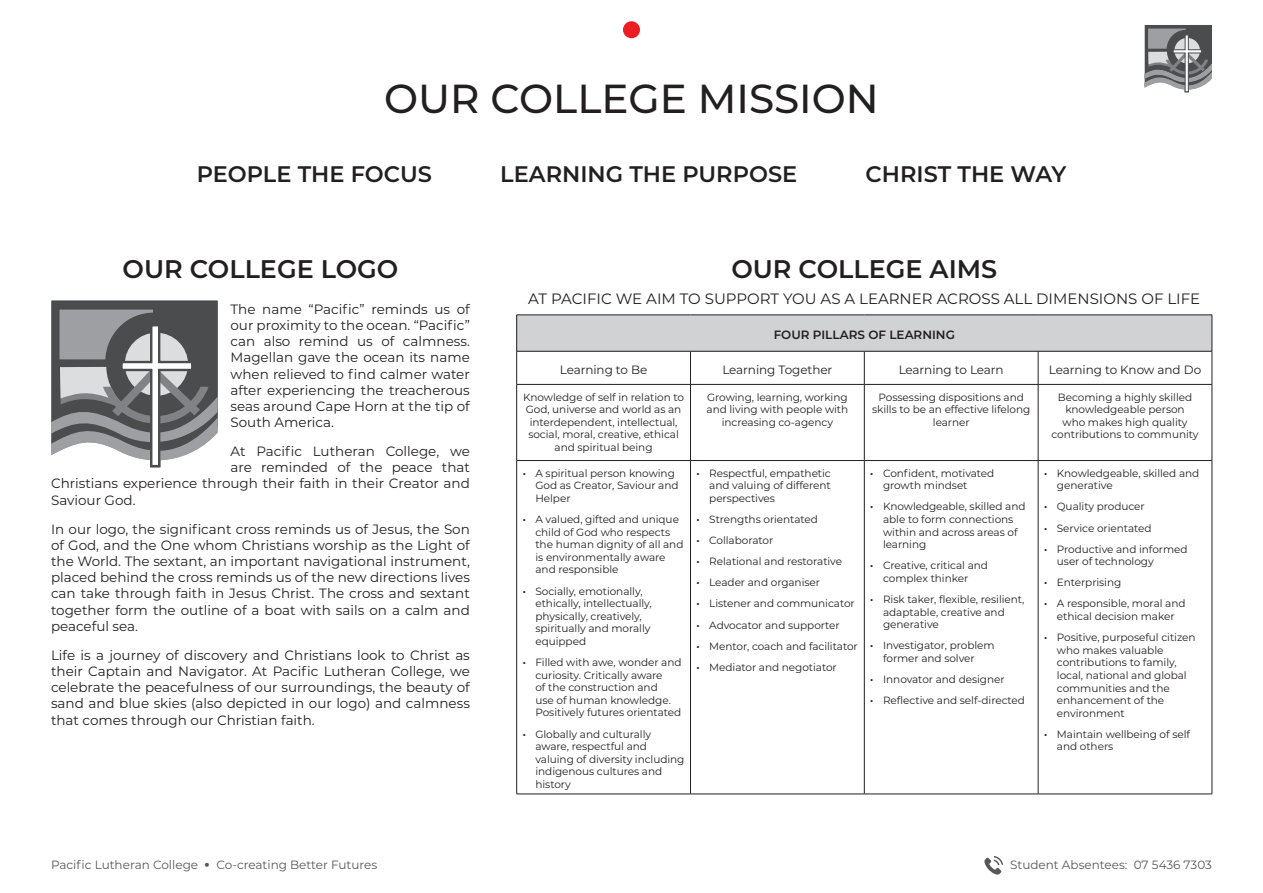
<style>
.page{position:relative;width:1263px;height:893px;background:#fff}
.page>*{position:absolute;margin:0;border:0;box-sizing:border-box;transform-origin:0 0}
.t1{font:500 40.5px "Montserrat";color:#231f20}
.t2{font:600 25.5px "Montserrat";color:#231f20}
.t3{font:600 22.5px "Montserrat";color:#231f20}
.t4{font:15px "Montserrat";color:#231f20}
.t5{font:13.5px/16.2px "Montserrat";color:#231f20;text-align:justify}
.t6{font:12px "Montserrat";color:#57585a}
.t7{font:12px "Montserrat";letter-spacing:-.005em;color:#231f20}
.t8{font:600 12px "Montserrat";color:#231f20}
.t9{font:10.5px/12.6px "Montserrat";letter-spacing:-.005em;color:#231f20}
.s1{font-weight:700}
.s2{font-weight:900}
</style>
<div class="page">
<svg style="left:1145px;top:25px;width:67px;height:68px;background:#8b8c8d"></svg>
<svg style="left:984px;top:856px;width:19px;height:19px"></svg>
<svg style="left:51px;top:301px;width:167px;height:167px;background:#8a8b8d"></svg>
<div style="left:517px;top:315px;width:695px;height:36px;background:#d1d2d4"></div>
<hr style="left:516px;top:315px;width:174px;height:1px;background:#231f20">
<hr style="left:516px;top:315px;width:1px;height:36px;background:#231f20">
<hr style="left:690px;top:315px;width:174px;height:1px;background:#231f20">
<hr style="left:864px;top:315px;width:174px;height:1px;background:#231f20">
<hr style="left:1038px;top:315px;width:174px;height:1px;background:#231f20">
<hr style="left:1212px;top:315px;width:1px;height:36px;background:#231f20">
<hr style="left:516px;top:351px;width:174px;height:1px;background:#231f20">
<hr style="left:516px;top:351px;width:1px;height:33px;background:#231f20">
<hr style="left:690px;top:351px;width:174px;height:1px;background:#231f20">
<hr style="left:690px;top:351px;width:1px;height:33px;background:#231f20">
<hr style="left:864px;top:351px;width:174px;height:1px;background:#231f20">
<hr style="left:864px;top:351px;width:1px;height:33px;background:#231f20">
<hr style="left:1038px;top:351px;width:174px;height:1px;background:#231f20">
<hr style="left:1038px;top:351px;width:1px;height:33px;background:#231f20">
<hr style="left:1212px;top:351px;width:1px;height:33px;background:#231f20">
<hr style="left:516px;top:384px;width:174px;height:1px;background:#231f20">
<hr style="left:516px;top:385px;width:1px;height:75px;background:#231f20">
<hr style="left:690px;top:384px;width:174px;height:1px;background:#231f20">
<hr style="left:690px;top:385px;width:1px;height:75px;background:#231f20">
<hr style="left:864px;top:384px;width:174px;height:1px;background:#231f20">
<hr style="left:864px;top:385px;width:1px;height:75px;background:#231f20">
<hr style="left:1038px;top:384px;width:174px;height:1px;background:#231f20">
<hr style="left:1038px;top:385px;width:1px;height:75px;background:#231f20">
<hr style="left:1212px;top:385px;width:1px;height:75px;background:#231f20">
<hr style="left:516px;top:460px;width:174px;height:1px;background:#231f20">
<hr style="left:516px;top:461px;width:1px;height:333px;background:#231f20">
<hr style="left:690px;top:460px;width:174px;height:1px;background:#231f20">
<hr style="left:690px;top:461px;width:1px;height:333px;background:#231f20">
<hr style="left:864px;top:460px;width:174px;height:1px;background:#231f20">
<hr style="left:864px;top:461px;width:1px;height:333px;background:#231f20">
<hr style="left:1038px;top:460px;width:174px;height:1px;background:#231f20">
<hr style="left:1038px;top:461px;width:1px;height:333px;background:#231f20">
<hr style="left:1212px;top:461px;width:1px;height:333px;background:#231f20">
<hr style="left:516px;top:794px;width:174px;height:1px;background:#231f20">
<hr style="left:690px;top:794px;width:174px;height:1px;background:#231f20">
<hr style="left:864px;top:794px;width:174px;height:1px;background:#231f20">
<hr style="left:1038px;top:794px;width:174px;height:1px;background:#231f20">
<div style="left:623px;top:21px;width:17px;height:17px;background:#ee1d23;border-radius:50%"></div>
<h1 class="t1" style="left:384px;top:70px;width:496px">OUR COLLEGE MISSION</h1>
<h3 class="t3" style="left:197px;top:158px;width:237px">PEOPLE THE FOCUS</h3>
<h3 class="t3" style="left:500px;top:158px;width:298px">LEARNING THE PURPOSE</h3>
<h3 class="t3" style="left:866px;top:158px;width:202px">CHRIST THE WAY</h3>
<h2 class="t2" style="left:123px;top:251px;width:277px">OUR COLLEGE LOGO</h2>
<h2 class="t2" style="left:731px;top:251px;width:267px">OUR COLLEGE AIMS</h2>
<h3 class="t4" style="left:528px;top:289px;width:673px">AT PACIFIC WE AIM TO SUPPORT YOU AS A LEARNER ACROSS ALL DIMENSIONS OF LIFE</h3>
<p class="t8" style="left:774px;top:326px;width:183px">FOUR PILLARS OF LEARNING</p>
<p class="t7" style="left:560px;top:361px;width:89px">Learning to Be</p>
<p class="t7" style="left:722px;top:361px;width:112px">Learning Together</p>
<p class="t7" style="left:899px;top:361px;width:107px">Learning to Learn</p>
<p class="t7" style="left:1049px;top:361px;width:154px">Learning to Know and Do</p>
<p class="t9" style="left:523px;top:390px;width:162px;text-align:center">Knowledge of self in relation to<br>God, universe and world as an interdependent, intellectual, social, moral, creative, ethical and spiritual being</p>
<p class="t9" style="left:706px;top:390px;width:143px;text-align:center">Growing, learning, working and living with people with increasing co-agency</p>
<p class="t9" style="left:872px;top:390px;width:160px;text-align:center">Possessing dispositions and skills to be an effective lifelong learner</p>
<p class="t9" style="left:1051px;top:390px;width:149px;text-align:center">Becoming a highly skilled knowledgeable person<br>who makes high quality contributions to community</p>
<p class="t9" style="left:535px;top:466px;width:145px;text-indent:-13px"><span class="s1">·</span> A spiritual person knowing<br>God as Creator, Saviour and<br>Helper</p>
<p class="t9" style="left:535px;top:513px;width:150px;text-indent:-13px"><span class="s1">·</span> A valued, gifted and unique child of God who respects the human dignity of all and is environmentally aware and responsible</p>
<p class="t9" style="left:535px;top:584px;width:118px;text-indent:-13px"><span class="s1">·</span> Socially, emotionally, ethically, intellectually, physically, creatively, spiritually and morally equipped</p>
<p class="t9" style="left:535px;top:656px;width:148px;text-indent:-13px"><span class="s1">·</span> Filled with awe, wonder and curiosity. Critically aware<br>of the construction and<br>use of human knowledge.<br>Positively futures orientated</p>
<p class="t9" style="left:535px;top:727px;width:151px;text-indent:-13px"><span class="s1">·</span> Globally and culturally aware, respectful and valuing of diversity including indigenous cultures and history</p>
<p class="t5" style="left:230px;top:300px;width:241px">The name “Pacific” reminds us of our proximity to the ocean. “Pacific” can also remind us of calmness.<br>Magellan gave the ocean its name when relieved to find calmer water after experiencing the treacherous seas around Cape Horn at the tip of South America.</p>
<p class="t5" style="left:230px;top:443px;width:241px">At Pacific Lutheran College, we</p>
<p class="t5" style="left:230px;top:459px;width:241px">are reminded of the peace that</p>
<p class="t5" style="left:51px;top:475px;width:420px">Christians experience through their faith in their Creator and</p>
<p class="t5" style="left:51px;top:491px;width:86px">Saviour God.</p>
<p class="t5" style="left:51px;top:520px;width:420px">In our logo, the significant cross reminds us of Jesus, the Son of God, and the One whom Christians worship as the Light of the World. The sextant, an important navigational instrument, placed behind the cross reminds us of the new directions lives can take through faith in Jesus Christ. The cross and sextant together form the outline of a boat with sails on a calm and peaceful sea.</p>
<p class="t5" style="left:51px;top:646px;width:420px">Life is a journey of discovery and Christians look to Christ as their Captain and Navigator. At Pacific Lutheran College, we celebrate the peacefulness of our surroundings, the beauty of sand and blue skies (also depicted in our logo) and calmness that comes through our Christian faith.</p>
<p class="t9" style="left:709px;top:466px;width:123px;text-align:justify;text-indent:-13px"><span class="s1">·</span> Respectful, empathetic and valuing of different perspectives</p>
<p class="t9" style="left:696px;top:508px;width:163px;line-height:21.1px"><span class="s1">·</span> Strengths orientated<br><span class="s1">·</span> Collaborator<br><span class="s1">·</span> Relational and restorative<br><span class="s1">·</span> Leader and organiser<br><span class="s1">·</span> Listener and communicator <span class="s1">·</span> Advocator and supporter<br><span class="s1">·</span> Mentor, coach and facilitator <span class="s1">·</span> Mediator and negotiator</p>
<p class="t9" style="left:883px;top:466px;width:113px;text-indent:-13px"><span class="s1">·</span> Confident, motivated growth mindset</p>
<p class="t9" style="left:883px;top:500px;width:144px;text-indent:-13px"><span class="s1">·</span> Knowledgeable, skilled and able to form connections within and across areas of learning</p>
<p class="t9" style="left:883px;top:559px;width:106px;text-indent:-13px"><span class="s1">·</span> Creative, critical and complex thinker</p>
<p class="t9" style="left:883px;top:593px;width:143px;text-indent:-13px"><span class="s1">·</span> Risk taker, flexible, resilient, adaptable, creative and generative</p>
<p class="t9" style="left:883px;top:639px;width:113px;text-indent:-13px"><span class="s1">·</span> Investigator, problem former and solver</p>
<p class="t9" style="left:870px;top:668px;width:156px;line-height:21.1px"><span class="s1">·</span> Innovator and designer<br><span class="s1">·</span> Reflective and self-directed</p>
<p class="t9" style="left:1057px;top:466px;width:144px;text-indent:-13px"><span class="s1">·</span> Knowledgeable, skilled and generative</p>
<p class="t9" style="left:1044px;top:496px;width:145px;line-height:21.1px"><span class="s1">·</span> Quality producer<br><span class="s1">·</span> Service orientated<br><span class="s1">·</span> Productive and informed</p>
<p class="t9" style="left:1044px;top:551px;width:143px;line-height:21.1px;text-indent:13px">user of technology<br><span class="s1">·</span> Enterprising<br><span class="s1">·</span> A responsible, moral and</p>
<p class="t9" style="left:1044px;top:605px;width:153px;line-height:21.1px;text-indent:13px">ethical decision maker<br><span class="s1">·</span> Positive, purposeful citizen</p>
<p class="t9" style="left:1057px;top:643px;width:131px">who makes valuable contributions to family, local, national and global communities and the enhancement of the environment</p>
<p class="t9" style="left:1057px;top:727px;width:135px;text-indent:-13px"><span class="s1">·</span> Maintain wellbeing of self and others</p>
<p class="t6" style="left:51px;top:856px;width:328px">Pacific Lutheran College <span class="s2">•</span> Co-creating Better Futures</p>
<p class="t6" style="left:1010px;top:856px;width:203px">Student Absentees: 07 5436 7303</p>
</div>
